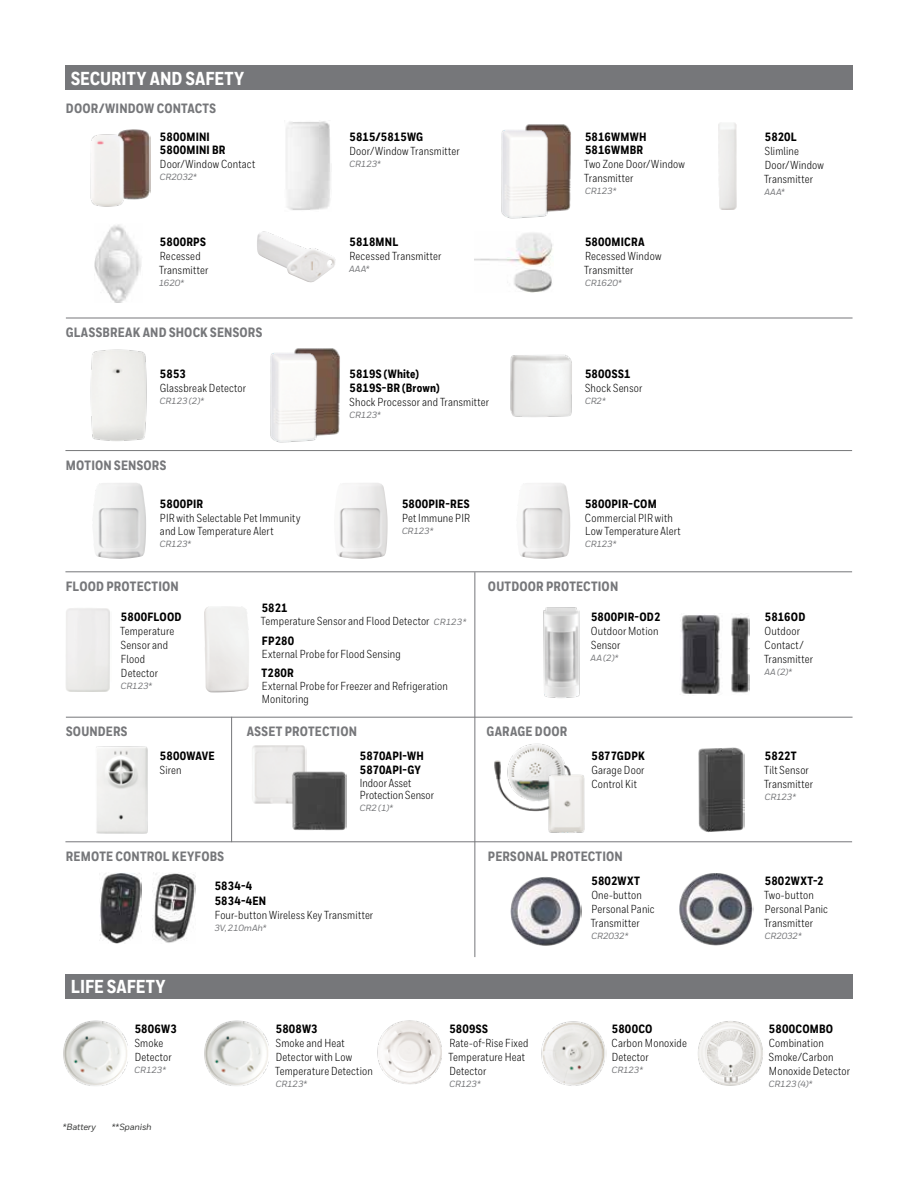
<style>
.page{position:relative;width:918px;height:1188px;background:#fff}
.page>*{position:absolute;margin:0;border:0;box-sizing:border-box;transform-origin:0 0}
.t1{font:800 18.75px "Honeywell Cond";letter-spacing:.005em;color:#fff}
.t2{font:800 13.5px "Honeywell Cond";letter-spacing:.015em;color:#76777a}
.t3{font:800 12px/14.4px "Honeywell Cond";letter-spacing:.015em;color:#000}
.t4{font:11.7px/14px "Honeywell Cond";letter-spacing:.015em;color:#000}
.t5{font:italic 500 9px "Honeywell Sans";letter-spacing:-.02em;color:#76777a}
.t6{font:italic 500 9px "Honeywell Sans";letter-spacing:-.025em;color:#3a3b3a}
.s1{font-family:"Honeywell Sans";font-weight:500;font-style:italic;font-size:9px;color:#76777a}
</style>
<div class="page">
<div style="left:65px;top:974px;width:788px;height:24px;background:#76777a"></div>
<div style="left:65px;top:65px;width:788px;height:25px;background:#76777a"></div>
<hr style="left:474px;top:572px;width:1px;height:385px;background:#76777a">
<hr style="left:231px;top:717px;width:1px;height:125px;background:#76777a">
<hr style="left:66px;top:318px;width:787px;height:1px;background:#76777a">
<hr style="left:65px;top:450px;width:787px;height:1px;background:#76777a">
<hr style="left:65px;top:571px;width:787px;height:1px;background:#76777a">
<hr style="left:66px;top:717px;width:787px;height:1px;background:#76777a">
<hr style="left:65px;top:841px;width:787px;height:1px;background:#76777a">
<img style="left:252px;top:745px;width:54px;height:59px">
<img style="left:292px;top:771px;width:55px;height:60px">
<img style="left:494px;top:743px;width:77px;height:69px">
<img style="left:548px;top:773px;width:37px;height:60px">
<img style="left:698px;top:747px;width:46px;height:86px">
<img style="left:510px;top:877px;width:71px;height:69px">
<img style="left:679px;top:873px;width:75px;height:73px">
<img style="left:96px;top:746px;width:52px;height:88px">
<img style="left:99px;top:873px;width:42px;height:71px">
<img style="left:153px;top:872px;width:43px;height:71px">
<img style="left:204px;top:606px;width:45px;height:86px">
<img style="left:543px;top:607px;width:37px;height:91px">
<img style="left:681px;top:615px;width:68px;height:79px">
<img style="left:93px;top:483px;width:53px;height:76px">
<img style="left:520px;top:483px;width:51px;height:76px">
<img style="left:337px;top:483px;width:51px;height:76px">
<img style="left:286px;top:121px;width:45px;height:89px">
<img style="left:94px;top:224px;width:47px;height:79px">
<img style="left:90px;top:349px;width:57px;height:92px">
<img style="left:510px;top:355px;width:62px;height:62px">
<img style="left:257px;top:231px;width:79px;height:52px">
<img style="left:718px;top:123px;width:19px;height:87px">
<img style="left:475px;top:233px;width:78px;height:60px">
<img style="left:119px;top:129px;width:32px;height:71px">
<img style="left:90px;top:133px;width:36px;height:74px">
<img style="left:527px;top:124px;width:44px;height:88px">
<img style="left:501px;top:125px;width:51px;height:94px">
<img style="left:63px;top:1020px;width:65px;height:66px">
<img style="left:204px;top:1020px;width:65px;height:66px">
<img style="left:377px;top:1020px;width:65px;height:65px">
<img style="left:541px;top:1021px;width:66px;height:65px">
<img style="left:698px;top:1021px;width:65px;height:65px">
<img style="left:296px;top:348px;width:44px;height:88px">
<img style="left:270px;top:349px;width:51px;height:94px">
<h1 class="t1" style="left:71px;top:67px;width:175px">SECURITY AND SAFETY</h1>
<p class="t2" style="left:66px;top:100px;width:152px">DOOR/WINDOW CONTACTS</p>
<p class="t3" style="left:160px;top:130px;width:67px;line-height:13.5px">5800MINI<br>5800MINI BR</p>
<p class="t4" style="left:160px;top:157px;width:97px">Door/Window Contact</p>
<p class="t5" style="left:160px;top:172px;width:39px">CR2032*</p>
<p class="t3" style="left:160px;top:235px;width:48px">5800RPS</p>
<p class="t4" style="left:159px;top:249px;width:51px">Recessed<br>Transmitter</p>
<p class="t5" style="left:159px;top:277px;width:27px">1620*</p>
<p class="t2" style="left:66px;top:324px;width:198px">GLASSBREAK AND SHOCK SENSORS</p>
<p class="t3" style="left:160px;top:367px;width:27px">5853</p>
<p class="t4" style="left:160px;top:381px;width:88px">Glassbreak Detector</p>
<p class="t5" style="left:160px;top:395px;width:46px">CR123 (2)*</p>
<p class="t2" style="left:66px;top:457px;width:102px">MOTION SENSORS</p>
<p class="t3" style="left:160px;top:497px;width:45px">5800PIR</p>
<p class="t4" style="left:160px;top:511px;width:142px">PIR with Selectable Pet Immunity and Low Temperature Alert</p>
<p class="t5" style="left:160px;top:539px;width:33px">CR123*</p>
<p class="t2" style="left:66px;top:579px;width:114px">FLOOD PROTECTION</p>
<p class="t3" style="left:350px;top:130px;width:75px">5815/5815WG</p>
<p class="t4" style="left:350px;top:144px;width:112px">Door/Window Transmitter</p>
<p class="t5" style="left:349px;top:158px;width:33px">CR123*</p>
<p class="t3" style="left:350px;top:235px;width:50px">5818MNL</p>
<p class="t4" style="left:350px;top:249px;width:93px">Recessed Transmitter</p>
<p class="t5" style="left:349px;top:263px;width:22px">AAA*</p>
<p class="t3" style="left:350px;top:367px;width:92px">5819S (White)<br>5819S-BR (Brown)</p>
<p class="t4" style="left:350px;top:395px;width:141px">Shock Processor and Transmitter</p>
<p class="t5" style="left:349px;top:409px;width:33px">CR123*</p>
<p class="t3" style="left:402px;top:497px;width:69px">5800PIR-RES</p>
<p class="t4" style="left:402px;top:511px;width:70px">Pet Immune PIR</p>
<p class="t5" style="left:402px;top:525px;width:33px">CR123*</p>
<p class="t3" style="left:585px;top:130px;width:63px;line-height:13.5px">5816WMWH<br>5816WMBR</p>
<p class="t4" style="left:584px;top:157px;width:102px">Two Zone Door/Window<br>Transmitter</p>
<p class="t5" style="left:585px;top:186px;width:33px">CR123*</p>
<p class="t3" style="left:585px;top:235px;width:61px">5800MICRA</p>
<p class="t4" style="left:584px;top:249px;width:79px">Recessed Window<br>Transmitter</p>
<p class="t5" style="left:585px;top:277px;width:39px">CR1620*</p>
<p class="t3" style="left:585px;top:367px;width:47px">5800SS1</p>
<p class="t4" style="left:585px;top:381px;width:59px">Shock Sensor</p>
<p class="t5" style="left:585px;top:395px;width:23px">CR2*</p>
<p class="t3" style="left:585px;top:497px;width:73px">5800PIR-COM</p>
<p class="t4" style="left:585px;top:511px;width:97px">Commercial PIR with<br>Low Temperature Alert</p>
<p class="t5" style="left:585px;top:539px;width:33px">CR123*</p>
<p class="t2" style="left:488px;top:579px;width:132px">OUTDOOR PROTECTION</p>
<p class="t3" style="left:121px;top:611px;width:62px">5800FLOOD</p>
<p class="t4" style="left:120px;top:624px;width:56px">Temperature<br>Sensor and<br>Flood<br>Detector</p>
<p class="t5" style="left:121px;top:681px;width:33px">CR123*</p>
<p class="t3" style="left:262px;top:602px;width:27px">5821</p>
<p class="t4" style="left:261px;top:614px;width:207px">Temperature Sensor and Flood Detector <span class="s1">CR123*</span></p>
<p class="t3" style="left:591px;top:611px;width:71px">5800PIR-OD2</p>
<p class="t4" style="left:591px;top:624px;width:69px">Outdoor Motion<br>Sensor</p>
<p class="t5" style="left:591px;top:653px;width:30px">AA (2)*</p>
<p class="t3" style="left:262px;top:634px;width:34px">FP280</p>
<p class="t4" style="left:262px;top:647px;width:141px">External Probe for Flood Sensing</p>
<p class="t3" style="left:261px;top:666px;width:34px">T280R</p>
<p class="t4" style="left:262px;top:680px;width:188px;line-height:12.8px">External Probe for Freezer and Refrigeration<br>Monitoring</p>
<p class="t2" style="left:66px;top:723px;width:63px">SOUNDERS</p>
<p class="t2" style="left:247px;top:723px;width:112px">ASSET PROTECTION</p>
<p class="t2" style="left:487px;top:723px;width:82px">GARAGE DOOR</p>
<p class="t3" style="left:160px;top:749px;width:56px">5800WAVE</p>
<p class="t4" style="left:160px;top:763px;width:23px">Siren</p>
<p class="t3" style="left:360px;top:749px;width:66px">5870API-WH<br>5870API-GY</p>
<p class="t4" style="left:360px;top:776px;width:76px;line-height:12.5px">Indoor Asset<br>Protection Sensor</p>
<p class="t5" style="left:359px;top:803px;width:35px">CR2 (1)*</p>
<p class="t3" style="left:592px;top:749px;width:55px">5877GDPK</p>
<p class="t4" style="left:591px;top:763px;width:55px">Garage Door<br>Control Kit</p>
<p class="t2" style="left:66px;top:848px;width:160px">REMOTE CONTROL KEYFOBS</p>
<p class="t2" style="left:488px;top:848px;width:136px">PERSONAL PROTECTION</p>
<h1 class="t1" style="left:71px;top:975px;width:96px">LIFE SAFETY</h1>
<p class="t3" style="left:135px;top:1022px;width:44px">5806W3</p>
<p class="t4" style="left:135px;top:1036px;width:38px">Smoke<br>Detector</p>
<p class="t5" style="left:134px;top:1065px;width:33px">CR123*</p>
<p class="t6" style="left:63px;top:1121px;width:35px">*Battery</p>
<p class="t6" style="left:112px;top:1121px;width:41px">**Spanish</p>
<p class="t3" style="left:215px;top:880px;width:53px">5834-4<br>5834-4EN</p>
<p class="t4" style="left:215px;top:908px;width:160px">Four-button Wireless Key Transmitter</p>
<p class="t5" style="left:214px;top:922px;width:54px">3V, 210mAh*</p>
<p class="t3" style="left:276px;top:1022px;width:43px">5808W3</p>
<p class="t4" style="left:275px;top:1036px;width:99px">Smoke and Heat<br>Detector with Low<br>Temperature Detection</p>
<p class="t5" style="left:276px;top:1079px;width:33px">CR123*</p>
<p class="t3" style="left:449px;top:1022px;width:40px">5809SS</p>
<p class="t4" style="left:449px;top:1036px;width:81px">Rate-of-Rise Fixed<br>Temperature Heat<br>Detector</p>
<p class="t5" style="left:449px;top:1079px;width:33px">CR123*</p>
<p class="t3" style="left:592px;top:874px;width:50px">5802WXT</p>
<p class="t4" style="left:591px;top:888px;width:65px">One-button<br>Personal Panic<br>Transmitter</p>
<p class="t5" style="left:591px;top:931px;width:39px">CR2032*</p>
<p class="t3" style="left:612px;top:1022px;width:42px">5800CO</p>
<p class="t4" style="left:612px;top:1036px;width:77px">Carbon Monoxide<br>Detector</p>
<p class="t5" style="left:611px;top:1065px;width:33px">CR123*</p>
<p class="t3" style="left:765px;top:130px;width:33px">5820L</p>
<p class="t4" style="left:764px;top:144px;width:61px">Slimline<br>Door/Window<br>Transmitter</p>
<p class="t5" style="left:764px;top:186px;width:22px">AAA*</p>
<p class="t3" style="left:765px;top:611px;width:42px">5816OD</p>
<p class="t4" style="left:764px;top:624px;width:51px">Outdoor<br>Contact/<br>Transmitter</p>
<p class="t5" style="left:764px;top:667px;width:30px">AA (2)*</p>
<p class="t3" style="left:765px;top:749px;width:33px">5822T</p>
<p class="t4" style="left:764px;top:763px;width:51px">Tilt Sensor<br>Transmitter</p>
<p class="t5" style="left:764px;top:791px;width:33px">CR123*</p>
<p class="t3" style="left:765px;top:874px;width:60px">5802WXT-2</p>
<p class="t4" style="left:764px;top:888px;width:65px">Two-button<br>Personal Panic<br>Transmitter</p>
<p class="t5" style="left:764px;top:931px;width:39px">CR2032*</p>
<p class="t3" style="left:769px;top:1022px;width:66px">5800COMBO</p>
<p class="t4" style="left:769px;top:1036px;width:83px">Combination<br>Smoke/Carbon<br>Monoxide Detector</p>
<p class="t5" style="left:769px;top:1079px;width:45px">CR123 (4)*</p>
</div>
